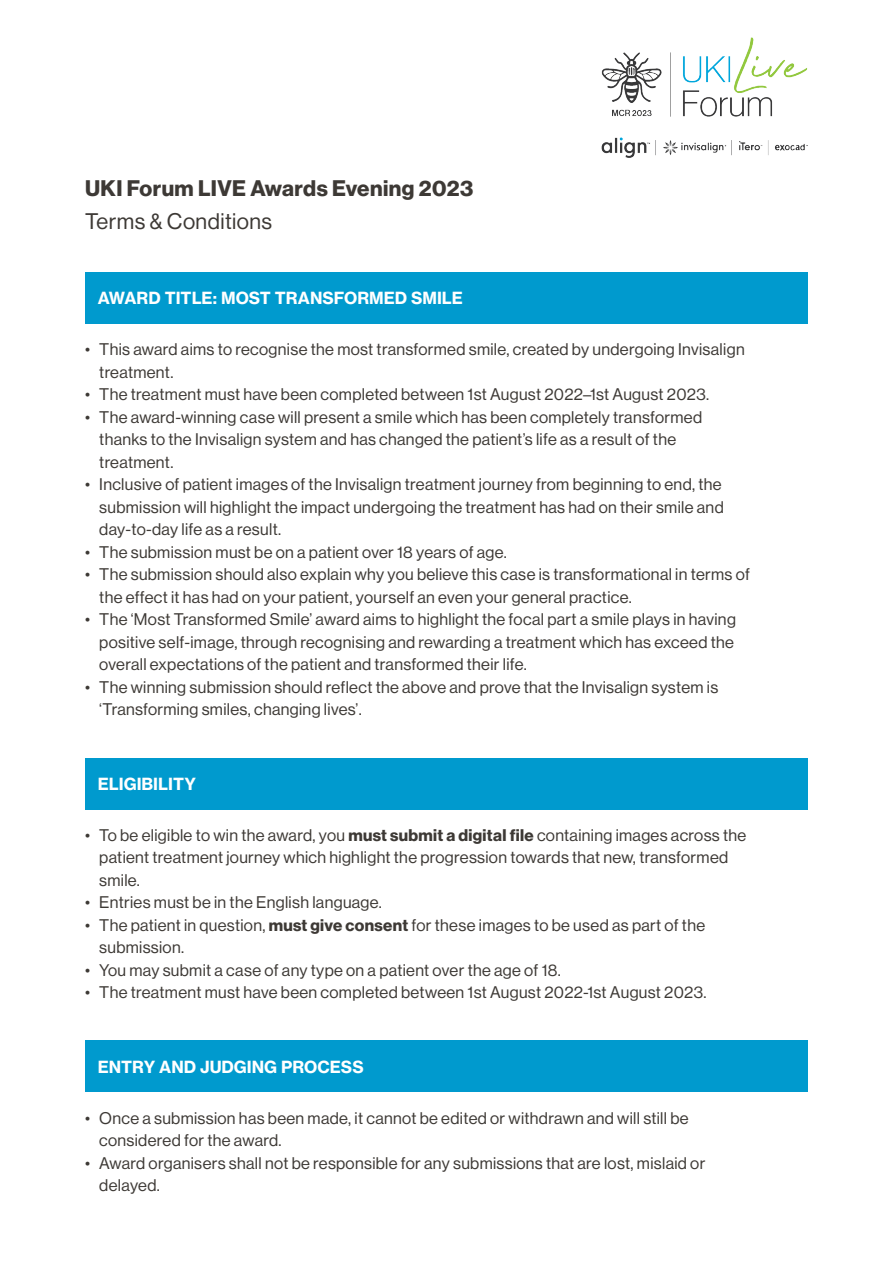
<style>
.page{position:relative;width:893px;height:1263px;background:#fff}
.page>*{position:absolute;margin:0;border:0;box-sizing:border-box;transform-origin:0 0}
.t1{font:22.05px "N Haas Grotesk DS Pro 75 Bd";letter-spacing:.02em;color:#3d3935}
.t2{font:22.05px "N Haas Grotesk DS Pro 55 Rg";letter-spacing:.02em;color:#3d3935}
.t3{font:16.5px/22.5px "N Haas Grotesk DS Pro 55 Rg";letter-spacing:.02em;color:#3d3935}
.t4{font:16.5px "N Haas Grotesk TX Pro 75 Bd";color:#fff}
.s1{font-family:"N Haas Grotesk DS Pro 75 Bd"}
</style>
<div class="page">
<img style="left:601px;top:37px;width:207px;height:121px">
<div style="left:85px;top:272px;width:723px;height:51px;background:#009ace"></div>
<div style="left:85px;top:758px;width:723px;height:51px;background:#009ace"></div>
<div style="left:85px;top:1041px;width:723px;height:51px;background:#009ace"></div>
<p class="t1" style="left:85px;top:175px;width:390px">UKI Forum LIVE Awards Evening 2023</p>
<p class="t2" style="left:85px;top:209px;width:189px">Terms &amp; Conditions</p>
<p class="t4" style="left:98px;top:288px;width:367px">AWARD TITLE: MOST TRANSFORMED SMILE</p>
<p class="t3" style="left:99px;top:338px;width:647px;text-indent:-14px">• This award aims to recognise the most transformed smile, created by undergoing Invisalign treatment.</p>
<p class="t3" style="left:85px;top:383px;width:626px">• The treatment must have been completed between 1st August 2022–1st August 2023.</p>
<p class="t3" style="left:99px;top:406px;width:604px;text-indent:-14px">• The award-winning case will present a smile which has been completely transformed thanks to the Invisalign system and has changed the patient’s life as a result of the treatment.</p>
<p class="t3" style="left:99px;top:473px;width:626px;text-indent:-14px">• Inclusive of patient images of the Invisalign treatment journey from beginning to end, the submission will highlight the impact undergoing the treatment has had on their smile and day-to-day life as a result.</p>
<p class="t3" style="left:85px;top:541px;width:423px">• The submission must be on a patient over 18 years of age.</p>
<p class="t3" style="left:99px;top:563px;width:652px;text-indent:-14px">• The submission should also explain why you believe this case is transformational in terms of the effect it has had on your patient, yourself an even your general practice.</p>
<p class="t3" style="left:99px;top:608px;width:638px;text-align:justify;text-indent:-14px">• The ‘Most Transformed Smile’ award aims to highlight the focal part a smile plays in having positive self-image, through recognising and rewarding a treatment which has exceed the overall expectations of the patient and transformed their life.</p>
<p class="t3" style="left:99px;top:676px;width:620px;text-indent:-14px">• The winning submission should reflect the above and prove that the Invisalign system is ‘Transforming smiles, changing lives’.</p>
<p class="t4" style="left:98px;top:773px;width:100px">ELIGIBILITY</p>
<p class="t3" style="left:99px;top:824px;width:648px;text-indent:-14px">• To be eligible to win the award, you <span class="s1">must submit a digital file</span> containing images across the patient treatment journey which highlight the progression towards that new, transformed smile.</p>
<p class="t3" style="left:85px;top:891px;width:298px">• Entries must be in the English language.</p>
<p class="t3" style="left:99px;top:914px;width:607px;text-indent:-14px">• The patient in question, <span class="s1">must give consent</span> for these images to be used as part of the submission.</p>
<p class="t3" style="left:85px;top:959px;width:477px">• You may submit a case of any type on a patient over the age of 18.</p>
<p class="t3" style="left:85px;top:981px;width:623px">• The treatment must have been completed between 1st August 2022-1st August 2023.</p>
<p class="t4" style="left:98px;top:1056px;width:268px">ENTRY AND JUDGING PROCESS</p>
<p class="t3" style="left:99px;top:1107px;width:591px;text-indent:-14px">• Once a submission has been made, it cannot be edited or withdrawn and will still be considered for the award.</p>
<p class="t3" style="left:99px;top:1152px;width:608px;text-indent:-14px">• Award organisers shall not be responsible for any submissions that are lost, mislaid or delayed.</p>
</div>
